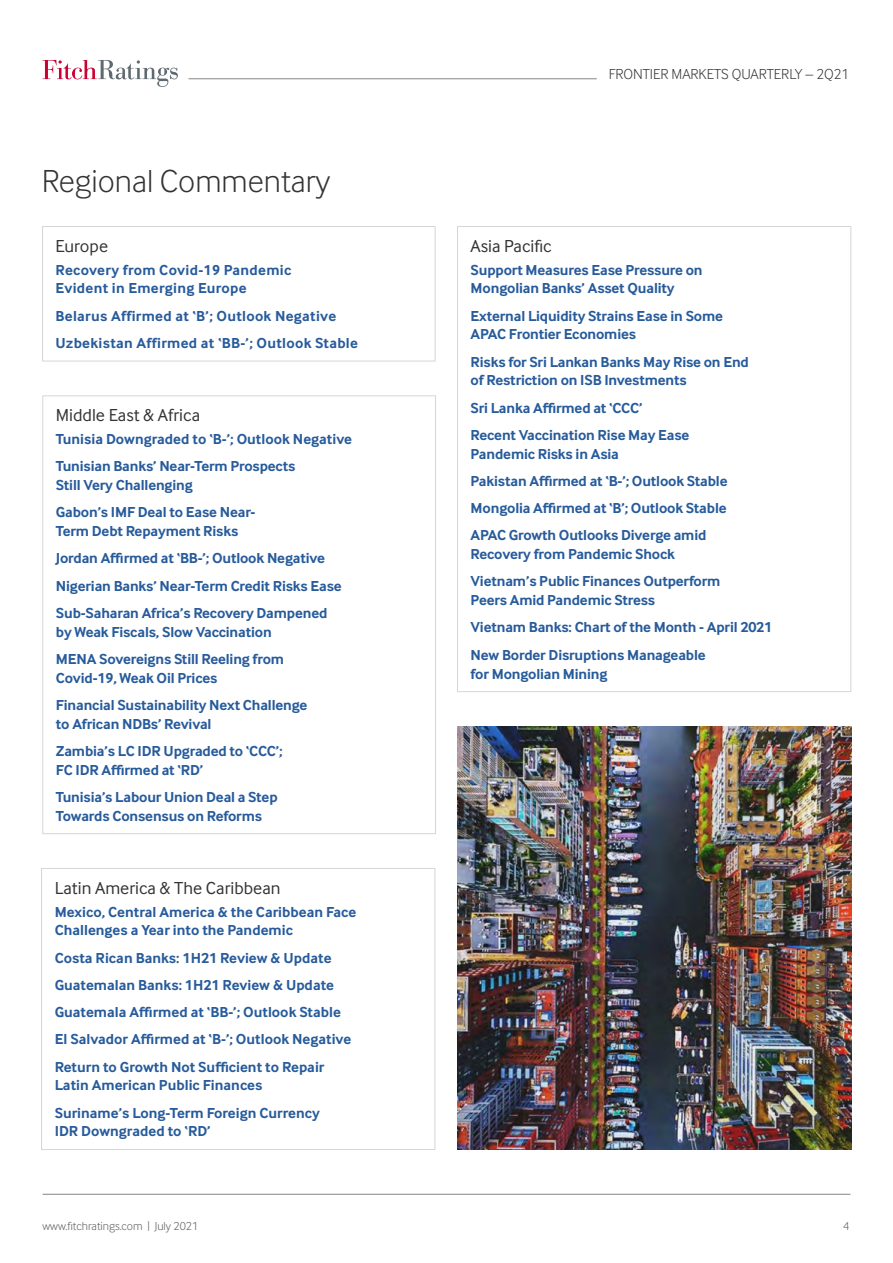
<style>
.page{position:relative;width:893px;height:1263px;background:#fff}
.page>*{position:absolute;margin:0;border:0;box-sizing:border-box;transform-origin:0 0}
.t1{font:300 33px "Inter Face";color:#333}
.t2{font:18px "Inter Face";color:#333}
.t3{font:700 15px/27.3px "Inter Face";letter-spacing:-.01em;color:#275b9b}
.t4{font:700 15px/18.8px "Inter Face";letter-spacing:.02em;color:#275b9b}
.t5{font:300 15px "Inter Face";color:#333}
.t6{font:300 12px "Inter Face";color:#5c5c5c}
</style>
<div class="page">
<hr style="left:43px;top:1194px;width:807px;height:1px;background:#858585">
<svg style="left:43px;top:60px;width:135px;height:27px"></svg>
<hr style="left:188px;top:78px;width:409px;height:1px;background:#858585">
<div style="left:42px;top:226px;width:393px;height:135px;border:1px solid #d6d6d6"></div>
<div style="left:41px;top:868px;width:394px;height:282px;border:1px solid #d6d6d6"></div>
<img style="left:457px;top:726px;width:394px;height:424px">
<h1 class="t1" style="left:42px;top:162px;width:290px">Regional Commentary</h1>
<p class="t2" style="left:56px;top:235px;width:54px">Europe</p>
<p class="t4" style="left:56px;top:260px;width:237px">Recovery from Covid-19 Pandemic<br>Evident in Emerging Europe</p>
<p class="t4" style="left:56px;top:302px;width:304px;line-height:27.3px">Belarus Affirmed at ‘B’; Outlook Negative<br>Uzbekistan Affirmed at ‘BB-’; Outlook Stable</p>
<p class="t2" style="left:56px;top:405px;width:146px">Middle East &amp; Africa</p>
<p class="t3" style="left:56px;top:425px;width:298px">Tunisia Downgraded to ‘B-’; Outlook Negative<br>Tunisian Banks’ Near-Term Prospects</p>
<p class="t3" style="left:56px;top:471px;width:201px">Still Very Challenging<br>Gabon’s IMF Deal to Ease Near-</p>
<p class="t3" style="left:56px;top:517px;width:287px">Term Debt Repayment Risks<br>Jordan Affirmed at ‘BB-’; Outlook Negative Nigerian Banks’ Near-Term Credit Risks Ease Sub-Saharan Africa’s Recovery Dampened</p>
<p class="t3" style="left:56px;top:618px;width:230px">by Weak Fiscals, Slow Vaccination<br>MENA Sovereigns Still Reeling from</p>
<p class="t3" style="left:56px;top:664px;width:253px">Covid-19, Weak Oil Prices<br>Financial Sustainability Next Challenge</p>
<p class="t3" style="left:56px;top:710px;width:228px">to African NDBs’ Revival<br>Zambia’s LC IDR Upgraded to ‘CCC’;</p>
<p class="t3" style="left:56px;top:756px;width:223px">FC IDR Affirmed at ‘RD’<br>Tunisia’s Labour Union Deal a Step</p>
<p class="t3" style="left:56px;top:802px;width:208px">Towards Consensus on Reforms</p>
<p class="t2" style="left:55px;top:877px;width:227px">Latin America &amp; The Caribbean</p>
<p class="t3" style="left:55px;top:902px;width:303px;line-height:18.8px">Mexico, Central America &amp; the Caribbean Face<br>Challenges a Year into the Pandemic</p>
<p class="t3" style="left:55px;top:944px;width:298px">Costa Rican Banks: 1H21 Review &amp; Update Guatemalan Banks: 1H21 Review &amp; Update Guatemala Affirmed at ‘BB-’; Outlook Stable El Salvador Affirmed at ‘B-’; Outlook Negative Return to Growth Not Sufficient to Repair</p>
<p class="t3" style="left:55px;top:1072px;width:267px">Latin American Public Finances<br>Suriname’s Long-Term Foreign Currency</p>
<p class="t3" style="left:55px;top:1118px;width:158px">IDR Downgraded to ‘RD’</p>
<p class="t5" style="left:609px;top:66px;width:242px">FRONTIER MARKETS QUARTERLY – 2Q21</p>
<p class="t2" style="left:471px;top:235px;width:83px">Asia Pacific</p>
<p class="t3" style="left:471px;top:260px;width:233px;line-height:18.8px">Support Measures Ease Pressure on<br>Mongolian Banks’ Asset Quality</p>
<p class="t3" style="left:471px;top:306px;width:254px;line-height:18.8px">External Liquidity Strains Ease in Some<br>APAC Frontier Economies</p>
<p class="t3" style="left:471px;top:352px;width:280px;line-height:18.8px">Risks for Sri Lankan Banks May Rise on End of Restriction on ISB Investments</p>
<p class="t3" style="left:471px;top:394px;width:220px">Sri Lanka Affirmed at ‘CCC’<br>Recent Vaccination Rise May Ease</p>
<p class="t3" style="left:471px;top:440px;width:258px">Pandemic Risks in Asia<br>Pakistan Affirmed at ‘B-’; Outlook Stable Mongolia Affirmed at ‘B’; Outlook Stable APAC Growth Outlooks Diverge amid</p>
<p class="t3" style="left:471px;top:540px;width:251px">Recovery from Pandemic Shock<br>Vietnam’s Public Finances Outperform</p>
<p class="t3" style="left:471px;top:586px;width:303px">Peers Amid Pandemic Stress<br>Vietnam Banks: Chart of the Month - April 2021<br>New Border Disruptions Manageable</p>
<p class="t3" style="left:471px;top:660px;width:138px">for Mongolian Mining</p>
<p class="t6" style="left:43px;top:1219px;width:157px">www.fitchratings.com | July 2021</p>
<p class="t6" style="left:843px;top:1219px;width:8px">4</p>
</div>
